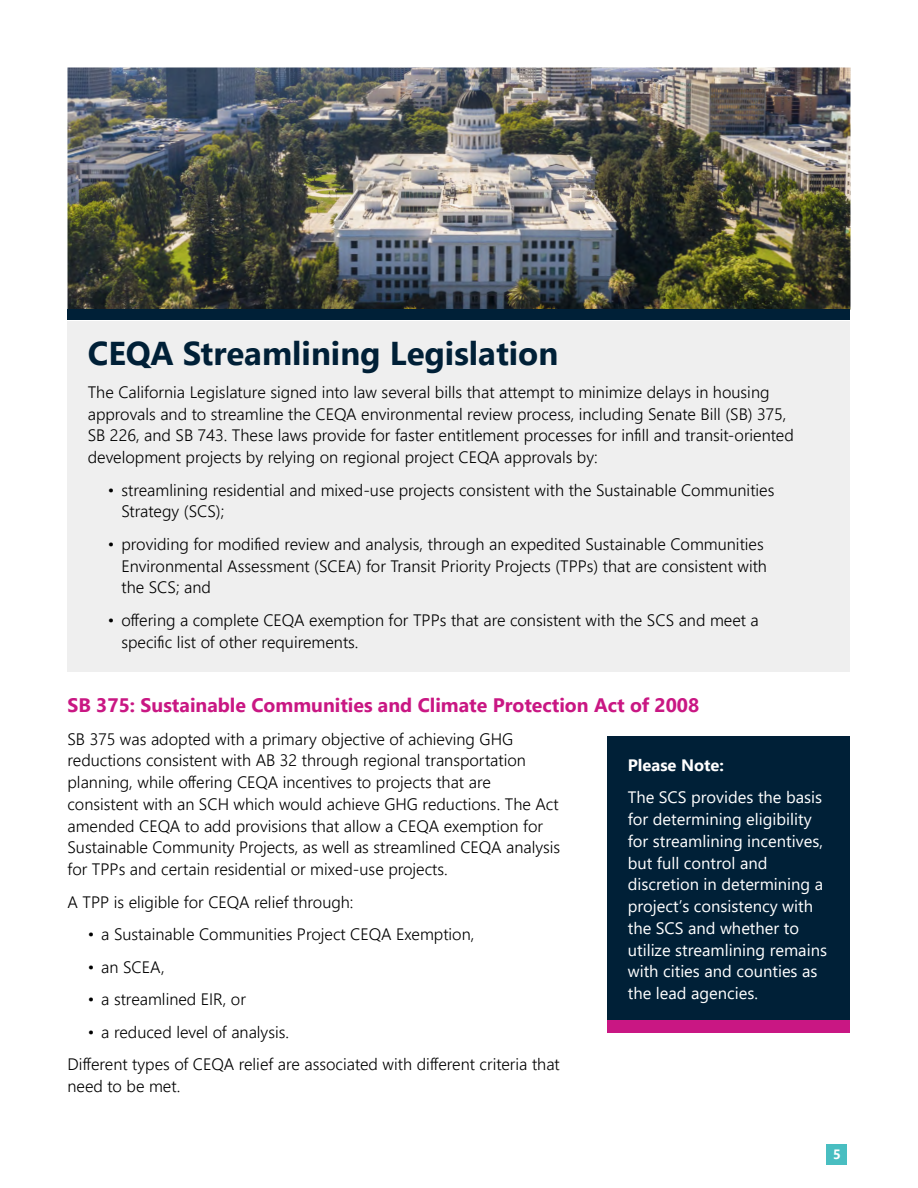
<style>
.page{position:relative;width:918px;height:1188px;background:#fff}
.page>*{position:absolute;margin:0;border:0;box-sizing:border-box;transform-origin:0 0}
.t1{font:700 33px "Segoe UI";color:#002037}
.t2{font:700 19.5px "Segoe UI";color:#c91783}
.t3{font:300 16.5px/21.8px "Segoe UI";color:#000}
.t4{font:16.5px/21.8px "Segoe UI";color:#fff}
.t5{font:700 16.5px "Segoe UI";color:#fff}
.t6{font:700 13.5px "Segoe UI";color:#fff}
</style>
<div class="page">
<div style="left:827px;top:1144px;width:20px;height:20px;background:#49bec1"></div>
<div style="left:68px;top:321px;width:782px;height:351px;background:#efefef"></div>
<img style="left:68px;top:68px;width:782px;height:242px">
<div style="left:68px;top:310px;width:782px;height:10px;background:#002037"></div>
<div style="left:608px;top:736px;width:242px;height:293px;background:#002037"></div>
<div style="left:608px;top:1021px;width:242px;height:12px;background:#c91783"></div>
<h1 class="t1" style="left:88px;top:322px;width:472px">CEQA Streamlining Legislation</h1>
<p class="t3" style="left:88px;top:379px;width:708px">The California Legislature signed into law several bills that attempt to minimize delays in housing approvals and to streamline the CEQA environmental review process, including Senate Bill (SB) 375, SB 226, and SB 743. These laws provide for faster entitlement processes for infill and transit-oriented development projects by relying on regional project CEQA approvals by:</p>
<p class="t3" style="left:121px;top:477px;width:654px;text-indent:-13px">• streamlining residential and mixed-use projects consistent with the Sustainable Communities<br>Strategy (SCS);</p>
<p class="t3" style="left:121px;top:532px;width:647px;text-indent:-13px">• providing for modified review and analysis, through an expedited Sustainable Communities<br>Environmental Assessment (SCEA) for Transit Priority Projects (TPPs) that are consistent with the SCS; and</p>
<p class="t3" style="left:121px;top:608px;width:639px;text-indent:-13px">• offering a complete CEQA exemption for TPPs that are consistent with the SCS and meet a specific list of other requirements.</p>
<p class="t2" style="left:68px;top:687px;width:633px">SB 375: Sustainable Communities and Climate Protection Act of 2008</p>
<p class="t3" style="left:68px;top:726px;width:494px">SB 375 was adopted with a primary objective of achieving GHG reductions consistent with AB 32 through regional transportation planning, while offering CEQA incentives to projects that are consistent with an SCH which would achieve GHG reductions. The Act amended CEQA to add provisions that allow a CEQA exemption for Sustainable Community Projects, as well as streamlined CEQA analysis for TPPs and certain residential or mixed-use projects.</p>
<p class="t3" style="left:68px;top:889px;width:288px">A TPP is eligible for CEQA relief through:</p>
<p class="t3" style="left:88px;top:922px;width:388px">• a Sustainable Communities Project CEQA Exemption,</p>
<p class="t3" style="left:88px;top:954px;width:79px">• an SCEA,</p>
<p class="t3" style="left:88px;top:987px;width:160px">• a streamlined EIR, or</p>
<p class="t3" style="left:68px;top:1014px;width:494px;line-height:32.5px;text-indent:20px">• a reduced level of analysis.<br>Different types of CEQA relief are associated with different criteria that</p>
<p class="t3" style="left:68px;top:1074px;width:114px">need to be met.</p>
<p class="t5" style="left:628px;top:749px;width:98px">Please Note:</p>
<p class="t4" style="left:628px;top:785px;width:201px">The SCS provides the basis for determining eligibility for streamlining incentives, but full control and discretion in determining a project’s consistency with the SCS and whether to utilize streamlining remains with cities and counties as the lead agencies.</p>
<p class="t6" style="left:833px;top:1142px;width:9px">5</p>
</div>
